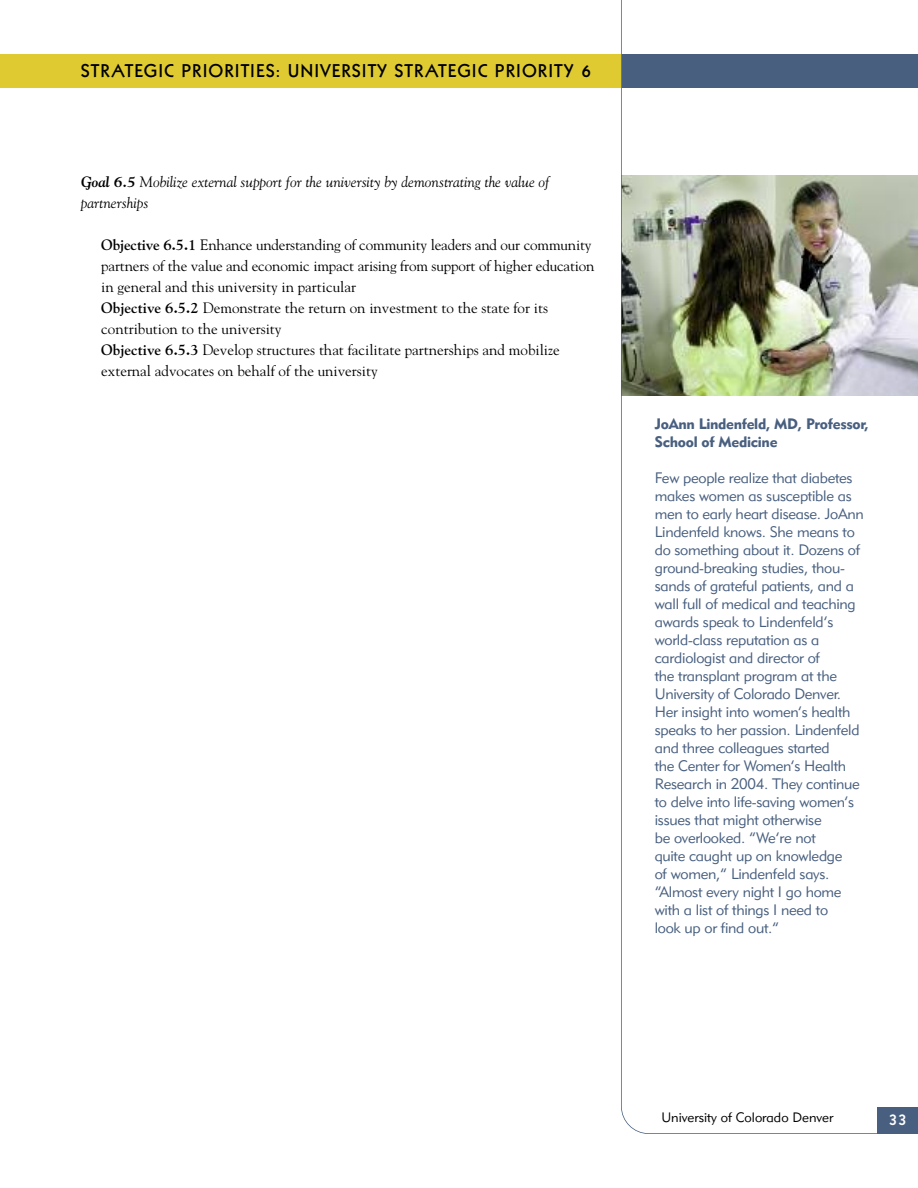
<style>
.page{position:relative;width:918px;height:1188px;background:#fff}
.page>*{position:absolute;margin:0;border:0;box-sizing:border-box;transform-origin:0 0}
.t1{font:18px "Geometric 231 BT Bold C";letter-spacing:.055em;color:#000}
.t2{font:16.5px "Geometric 231 BT Bold C";color:#fff}
.t3{font:15px/18px "Geometric 415 BT Lite A";letter-spacing:-.015em;color:#485f7f}
.t4{font:15px/21px "Goudy";color:#000}
.t5{font:italic 15px/21px "Goudy";color:#000}
.t6{font:15px/18px "Geometric 415 BT Black A";letter-spacing:-.02em;color:#485f7f}
.t7{font:13.5px "Geometric 415 BT Lite A";color:#000}
.s1{font-weight:700}
</style>
<div class="page">
<div style="left:0;top:54px;width:621px;height:34px;background:#dfcb31"></div>
<svg style="left:621px;top:0;width:297px;height:1134px"></svg>
<div style="left:878px;top:1107px;width:40px;height:27px;background:#485f7f"></div>
<p class="t1" style="left:81px;top:64px;width:512px">STRATEGIC PRIORITIES: UNIVERSITY STRATEGIC PRIORITY 6</p>
<p class="t5" style="left:81px;top:171px;width:470px"><span class="s1">Goal 6.5</span> Mobilize external support for the university by demonstrating the value of partnerships</p>
<p class="t4" style="left:101px;top:234px;width:495px"><span class="s1">Objective 6.5.1</span> Enhance understanding of community leaders and our community partners of the value and economic impact arising from support of higher education in general and this university in particular<br><span class="s1">Objective 6.5.2</span> Demonstrate the return on investment to the state for its contribution to the university<br><span class="s1">Objective 6.5.3</span> Develop structures that facilitate partnerships and mobilize external advocates on behalf of the university</p>
<p class="t6" style="left:655px;top:417px;width:216px">JoAnn Lindenfeld, MD, Professor,<br>School of Medicine</p>
<p class="t3" style="left:655px;top:471px;width:211px">Few people realize that diabetes makes women as susceptible as men to early heart disease. JoAnn<br>Lindenfeld knows. She means to do something about it. Dozens of ground-breaking studies, thou&shy;sands of grateful patients, and a wall full of medical and teaching awards speak to Lindenfeld’s world-class reputation as a cardiologist and director of<br>the transplant program at the<br>University of Colorado Denver.<br>Her insight into women’s health speaks to her passion. Lindenfeld and three colleagues started<br>the Center for Women’s Health<br>Research in 2004. They continue to delve into life-saving women’s issues that might otherwise<br>be overlooked. “We’re not<br>quite caught up on knowledge<br>of women,” Lindenfeld says. “Almost every night I go home with a list of things I need to<br>look up or find out.”</p>
<p class="t7" style="left:661px;top:1112px;width:173px">University of Colorado Denver</p>
<p class="t2" style="left:889px;top:1113px;width:20px">33</p>
<p class="t2" style="left:898px;top:1113px;width:11px">5</p>
</div>
